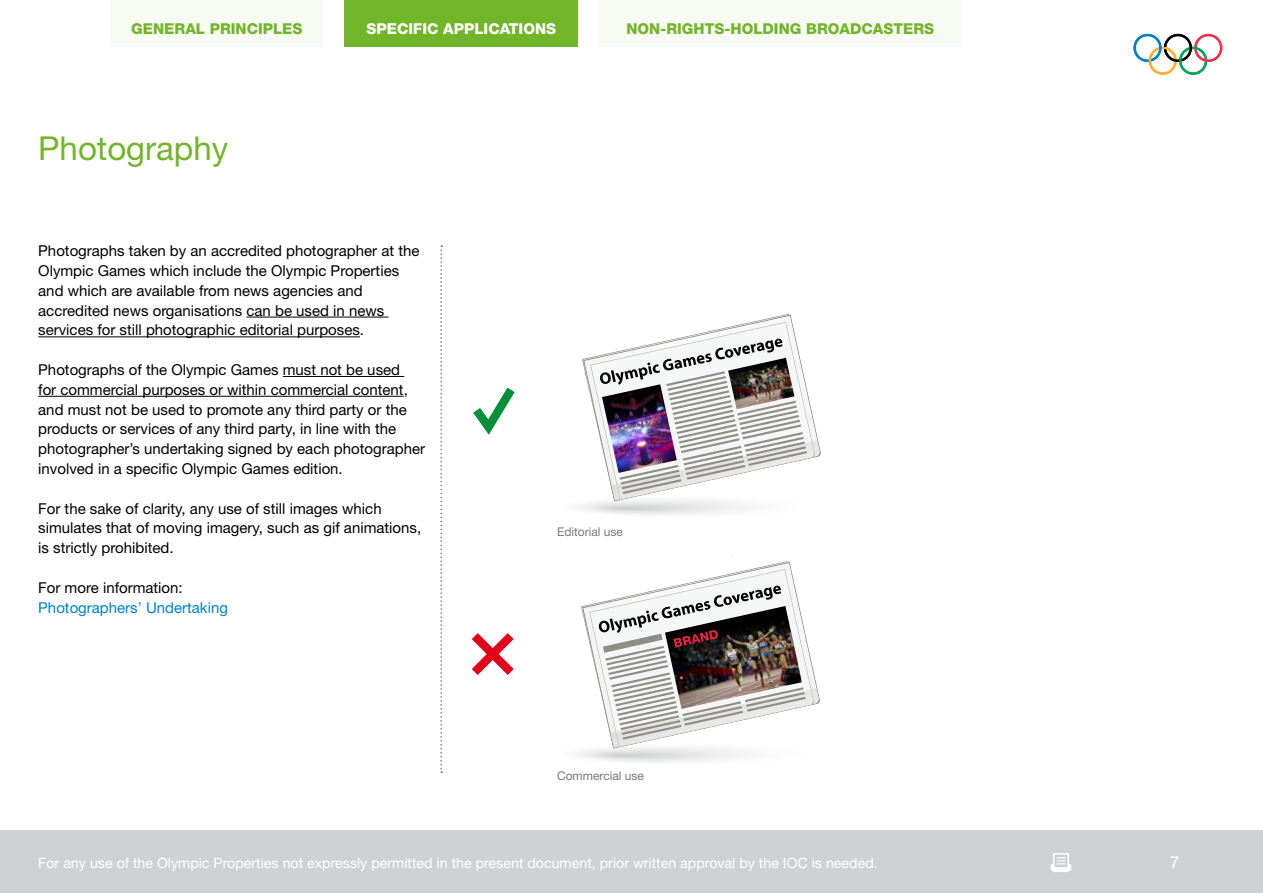
<style>
.page{position:relative;width:1263px;height:893px;background:#fff}
.page>*{position:absolute;margin:0;border:0;box-sizing:border-box;transform-origin:0 0}
.t1{font:33px "Helvetica Neue LT Std";color:#71b528}
.t2{font:16.5px "Helvetica Neue LT Std";color:#fff}
.t3{font:15px/19.8px "Helvetica Neue LT Std";color:#000}
.t4{font:800 15px "Helvetica Neue LT Std";color:#71b528}
.t5{font:15px "Helvetica Neue LT Std";color:#0081c8}
.t6{font:800 15px "Helvetica Neue LT Std";color:#fff}
.t7{font:14.25px "Helvetica Neue LT Std";color:#fff}
.t8{font:12px "Helvetica Neue LT Std";color:#77787b}
</style>
<div class="page">
<svg style="left:441px;top:246px;width:1px;height:527px"></svg>
<svg style="left:472px;top:633px;width:41px;height:42px"></svg>
<svg style="left:473px;top:388px;width:41px;height:46px"></svg>
<svg style="left:578px;top:556px;width:242px;height:206px"></svg>
<svg style="left:579px;top:314px;width:242px;height:201px"></svg>
<hr style="left:246px;top:317px;width:142px;height:1px;background:#000">
<hr style="left:38px;top:336px;width:322px;height:1px;background:#000">
<hr style="left:283px;top:376px;width:121px;height:1px;background:#000">
<hr style="left:38px;top:396px;width:366px;height:1px;background:#000">
<div style="left:600px;top:0;width:361px;height:47px;background:#f8fbf4"></div>
<div style="left:111px;top:0;width:212px;height:47px;background:#f8fbf4"></div>
<div style="left:344px;top:0;width:234px;height:47px;background:#71b528"></div>
<div style="left:0;top:830px;width:1263px;height:63px;background:#cfd0d1"></div>
<svg style="left:1133px;top:34px;width:89px;height:41px"></svg>
<svg style="left:1051px;top:853px;width:20px;height:19px"></svg>
<p class="t4" style="left:131px;top:20px;width:173px">GENERAL PRINCIPLES</p>
<p class="t6" style="left:367px;top:20px;width:191px">SPECIFIC APPLICATIONS</p>
<p class="t4" style="left:626px;top:20px;width:309px">NON-RIGHTS-HOLDING BROADCASTERS</p>
<h1 class="t1" style="left:38px;top:128px;width:192px">Photography</h1>
<p class="t3" style="left:38px;top:241px;width:383px">Photographs taken by an accredited photographer at the Olympic Games which include the Olympic Properties and which are available from news agencies and accredited news organisations can be used in news services for still photographic editorial purposes.</p>
<p class="t3" style="left:38px;top:360px;width:388px">Photographs of the Olympic Games must not be used<br>for commercial purposes or within commercial content, and must not be used to promote any third party or the products or services of any third party, in line with the photographer’s undertaking signed by each photographer involved in a specific Olympic Games edition.</p>
<p class="t3" style="left:38px;top:498px;width:384px">For the sake of clarity, any use of still images which simulates that of moving imagery, such as gif animations, is strictly prohibited.</p>
<p class="t3" style="left:38px;top:577px;width:146px">For more information:</p>
<p class="t5" style="left:38px;top:598px;width:191px">Photographers’ Undertaking</p>
<p class="t8" style="left:557px;top:524px;width:67px">Editorial use</p>
<p class="t8" style="left:557px;top:768px;width:88px">Commercial use</p>
<p class="t7" style="left:38px;top:854px;width:841px">For any use of the Olympic Properties not expressly permitted in the present document, prior written approval by the IOC is needed.</p>
<p class="t2" style="left:1170px;top:852px;width:11px">7</p>
</div>
